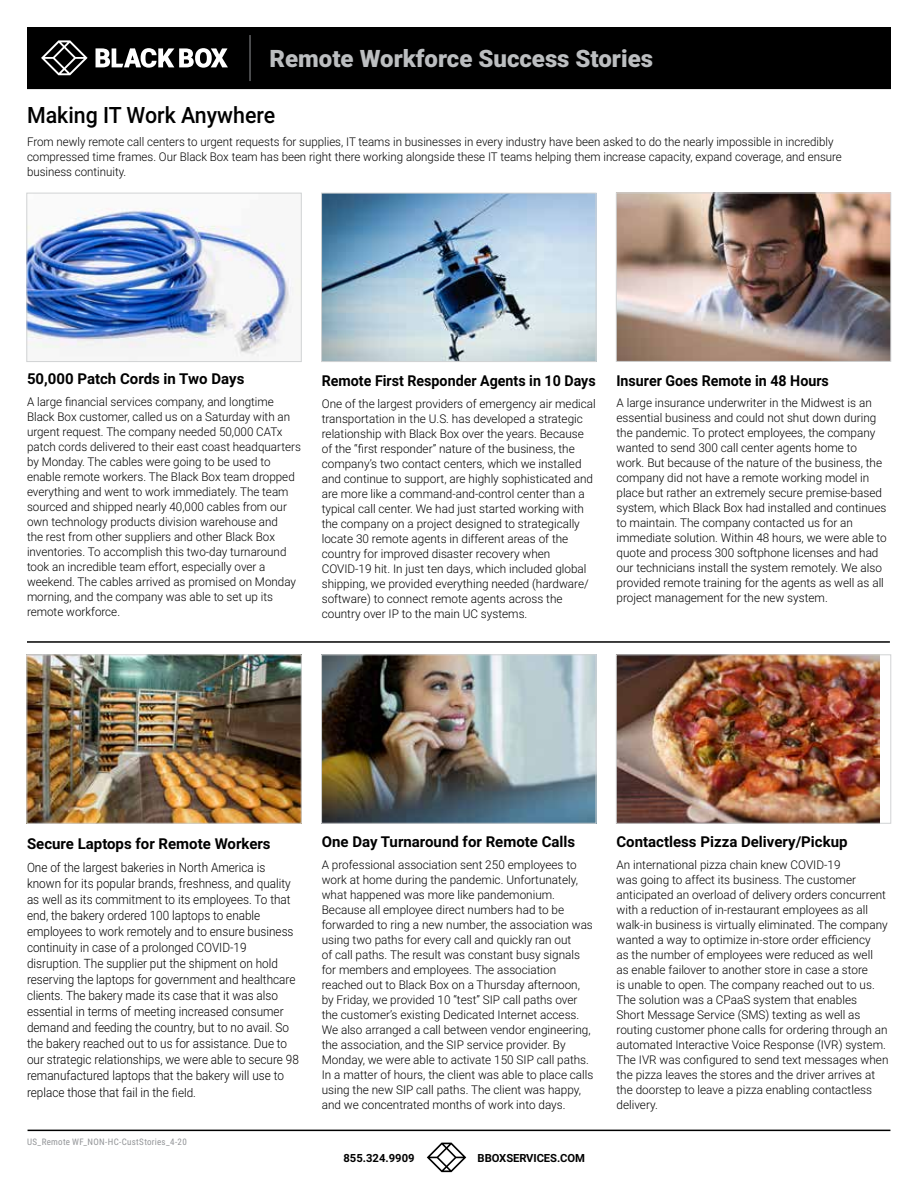
<style>
.page{position:relative;width:918px;height:1188px;background:#fff}
.page>*{position:absolute;margin:0;border:0;box-sizing:border-box;transform-origin:0 0}
.t1{font:900 24px "Roboto";color:#bcbec0}
.t2{font:500 22.5px "Roboto";color:#000;scale:.95 1}
.t3{font:700 15px "Roboto";color:#000}
.t4{font:700 15px "Roboto";color:#000;scale:.95 1}
.t5{font:300 12.9px/16px "Roboto";color:#000;scale:.92 1}
.t6{font:300 12px/15px "Roboto";color:#000}
.t7{font:300 12px/15px "Roboto";color:#000;scale:.96 1}
.t8{font:700 11.25px "Roboto";letter-spacing:-.01em;color:#000}
.t9{font:700 11.25px "Roboto";color:#000101}
.t10{font:9px "Roboto Condensed";letter-spacing:.03em;color:#939598}
.s1{font-size:12px}
</style>
<div class="page">
<svg style="left:427px;top:1143px;width:39px;height:29px"></svg>
<hr style="left:28px;top:1130px;width:862px;height:1px;background:#000">
<img style="left:618px;top:657px;width:262px;height:164px">
<div style="left:616px;top:655px;width:275px;height:168px;border:1px solid #d1d3d4"></div>
<img style="left:618px;top:195px;width:271px;height:165px">
<div style="left:616px;top:193px;width:275px;height:169px;border:1px solid #d1d3d4"></div>
<img style="left:323px;top:657px;width:271px;height:164px">
<div style="left:321px;top:655px;width:275px;height:168px;border:1px solid #d1d3d4"></div>
<img style="left:323px;top:195px;width:271px;height:165px">
<div style="left:321px;top:193px;width:275px;height:169px;border:1px solid #d1d3d4"></div>
<img style="left:29px;top:657px;width:271px;height:164px">
<div style="left:27px;top:655px;width:275px;height:168px;border:1px solid #d1d3d4"></div>
<img style="left:29px;top:208px;width:271px;height:149px">
<div style="left:27px;top:193px;width:275px;height:169px;border:1px solid #d1d3d4"></div>
<div style="left:28px;top:28px;width:862px;height:60px;background:#000"></div>
<div style="left:27px;top:27px;width:864px;height:62px;border:2px solid #000"></div>
<svg style="left:41px;top:40px;width:47px;height:35px"></svg>
<svg style="left:96px;top:48px;width:132px;height:20px"></svg>
<hr style="left:27px;top:641px;width:863px;height:2px;background:#000">
<hr style="left:250px;top:35px;width:1px;height:46px;background:#939598">
<h1 class="t1" style="left:270px;top:42px;width:385px">Remote Workforce Success Stories</h1>
<h2 class="t2" style="left:27px;top:99px;width:263px">Making IT Work Anywhere</h2>
<p class="t7" style="left:27px;top:134px;width:850px">From newly remote call centers to urgent requests for supplies, IT teams in businesses in every industry have been asked to do the nearly impossible in incredibly compressed time frames. Our Black Box team has been right there working alongside these IT teams helping them increase capacity, expand coverage, and ensure business continuity.</p>
<p class="t3" style="left:27px;top:369px;width:219px">50,000 Patch Cords in Two Days</p>
<p class="t6" style="left:27px;top:394px;width:275px">A large financial services company, and longtime Black Box customer, called us on a Saturday with an urgent request. The company needed 50,000 CATx patch cords delivered to their east coast headquarters by Monday. The cables were going to be used to enable remote workers. The Black Box team dropped everything and went to work immediately. The team sourced and shipped nearly 40,000 cables from our own technology products division warehouse and<br>the rest from other suppliers and other Black Box inventories. To accomplish this two-day turnaround took an incredible team effort, especially over a weekend. The cables arrived as promised on Monday morning, and the company was able to set up its remote workforce.</p>
<p class="t4" style="left:322px;top:371px;width:290px">Remote First Responder Agents in 10 Days</p>
<p class="t6" style="left:322px;top:396px;width:276px">One of the largest providers of emergency air medical transportation in the U.S. has developed a strategic relationship with Black Box over the years. Because of the “first responder” nature of the business, the company’s two contact centers, which we installed and continue to support, are highly sophisticated and are more like a command-and-control center than a typical call center. We had just started working with the company on a project designed to strategically locate 30 remote agents in different areas of the country for improved disaster recovery when COVID-19 hit. In just ten days, which included global shipping, we provided everything needed (hardware/ software) to connect remote agents across the country over IP to the main UC systems.</p>
<p class="t4" style="left:616px;top:370px;width:225px">Insurer Goes Remote in 48 Hours</p>
<p class="t6" style="left:616px;top:395px;width:272px">A large insurance underwriter in the Midwest is an essential business and could not shut down during the pandemic. To protect employees, the company wanted to send 300 call center agents home to work. But because of the nature of the business, the company did not have a remote working model in place but rather an extremely secure premise-based system, which Black Box had installed and continues to maintain. The company contacted us for an immediate solution. Within 48 hours, we were able to quote and process 300 softphone licenses and had our technicians install the system remotely. We also provided remote training for the agents as well as all project management for the new system.</p>
<p class="t3" style="left:27px;top:833px;width:245px">Secure Laptops for Remote Workers</p>
<p class="t5" style="left:27px;top:859px;width:297px">One of the largest bakeries in North America is known for its popular brands, freshness, and quality as well as its commitment to its employees. To that end, the bakery ordered 100 laptops to enable employees to work remotely and to ensure business continuity in case of a prolonged COVID-19 disruption. The supplier put the shipment on hold reserving the laptops for government and healthcare clients. The bakery made its case that it was also essential in terms of meeting increased consumer demand and feeding the country, but to no avail. So the bakery reached out to us for assistance. Due to our strategic relationships, we were able to secure 98 remanufactured laptops that the bakery will use to replace those that fail in the <span class="s1">field.</span></p>
<p class="t10" style="left:27px;top:1136px;width:161px">US_Remote WF_NON-HC-CustStories_4-20</p>
<p class="t3" style="left:322px;top:831px;width:255px">One Day Turnaround for Remote Calls</p>
<p class="t6" style="left:322px;top:856px;width:273px">A professional association sent 250 employees to work at home during the pandemic. Unfortunately, what happened was more like pandemonium.<br>Because all employee direct numbers had to be forwarded to ring a new number, the association was using two paths for every call and quickly ran out<br>of call paths. The result was constant busy signals for members and employees. The association reached out to Black Box on a Thursday afternoon, by Friday, we provided 10 “test” SIP call paths over the customer’s existing Dedicated Internet access.<br>We also arranged a call between vendor engineering, the association, and the SIP service provider. By Monday, we were able to activate 150 SIP call paths.<br>In a matter of hours, the client was able to place calls using the new SIP call paths. The client was happy, and we concentrated months of work into days.</p>
<p class="t9" style="left:344px;top:1150px;width:73px">855.324.9909</p>
<p class="t8" style="left:478px;top:1150px;width:109px">BBOXSERVICES.COM</p>
<p class="t3" style="left:616px;top:831px;width:233px">Contactless Pizza Delivery/Pickup</p>
<p class="t6" style="left:616px;top:856px;width:273px">An international pizza chain knew COVID-19<br>was going to affect its business. The customer anticipated an overload of delivery orders concurrent with a reduction of in-restaurant employees as all walk-in business is virtually eliminated. The company wanted a way to optimize in-store order efficiency<br>as the number of employees were reduced as well<br>as enable failover to another store in case a store<br>is unable to open. The company reached out to us.<br>The solution was a CPaaS system that enables<br>Short Message Service (SMS) texting as well as routing customer phone calls for ordering through an automated Interactive Voice Response (IVR) system.<br>The IVR was configured to send text messages when the pizza leaves the stores and the driver arrives at the doorstep to leave a pizza enabling contactless delivery.</p>
</div>
